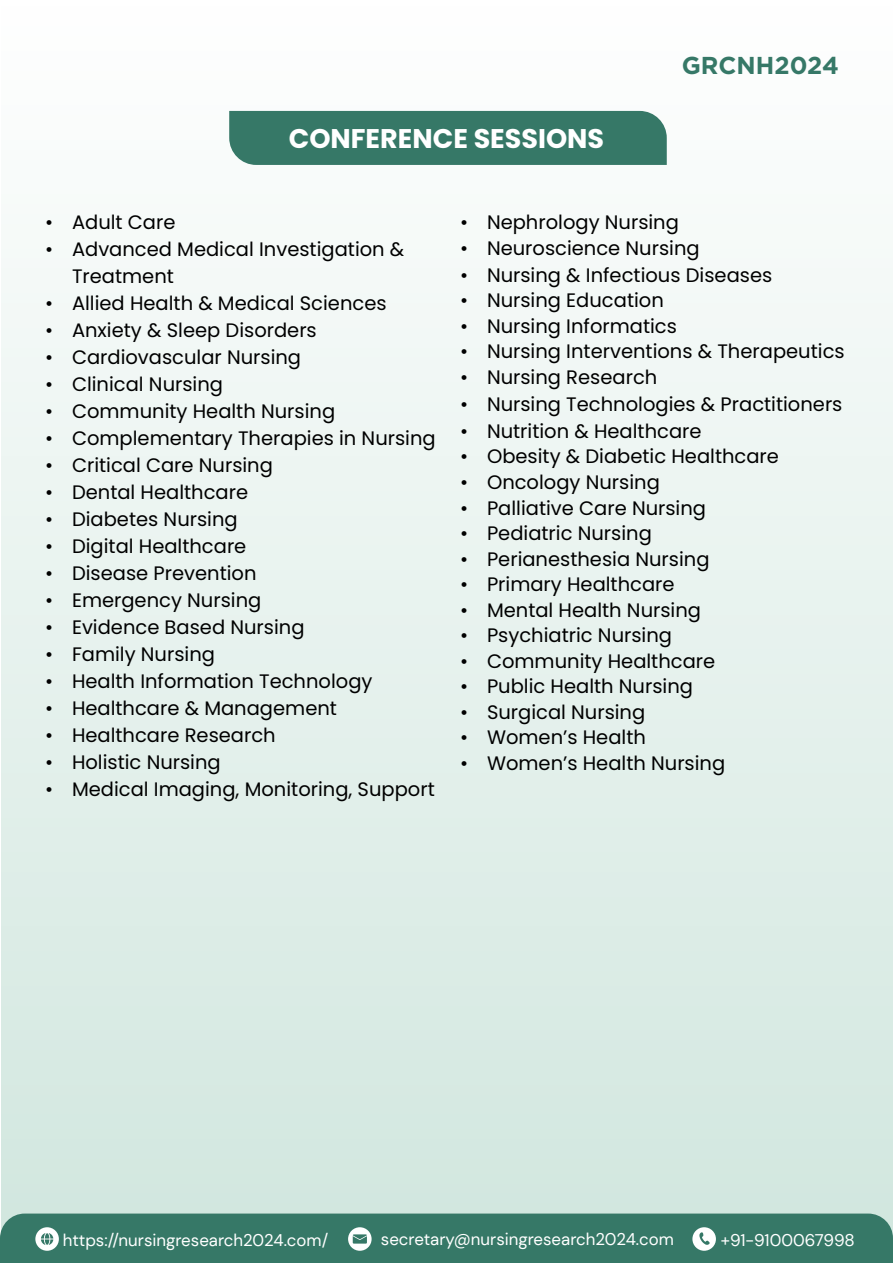
<style>
.page{position:relative;width:893px;height:1263px;background:#fff}
.page>*{position:absolute;margin:0;border:0;box-sizing:border-box;transform-origin:0 0}
.t1{font:700 27px "Poppins";color:#fff}
.t2{font:700 24.45px "Gotham";color:#367867}
.t3{font:19.5px/27px "Poppins";color:#000}
.t4{font:16.8px "DM Sans";color:#fff}
</style>
<div class="page">
<div style="left:1px;top:1px;width:891px;height:1261px;background:linear-gradient(to bottom,#fefefe,#d0e6de)"></div>
<div style="left:229px;top:111px;width:438px;height:54px;background:#367867"></div>
<div style="left:0;top:1213px;width:893px;height:50px;background:#367867"></div>
<h1 class="t1" style="left:289px;top:123px;width:317px">CONFERENCE SESSIONS</h1>
<p class="t2" style="left:682px;top:49px;width:159px">GRCNH2024</p>
<p class="t3" style="left:45px;top:209px;width:132px">• Adult Care</p>
<p class="t3" style="left:72px;top:236px;width:334px;text-indent:-27px">• Advanced Medical Investigation &amp;<br>Treatment</p>
<p class="t3" style="left:45px;top:290px;width:343px">• Allied Health &amp; Medical Sciences</p>
<p class="t3" style="left:45px;top:317px;width:273px">• Anxiety &amp; Sleep Disorders</p>
<p class="t3" style="left:45px;top:344px;width:258px">• Cardiovascular Nursing</p>
<p class="t3" style="left:45px;top:371px;width:180px">• Clinical Nursing</p>
<p class="t3" style="left:45px;top:398px;width:292px">• Community Health Nursing</p>
<p class="t3" style="left:45px;top:425px;width:392px">• Complementary Therapies in Nursing</p>
<p class="t3" style="left:45px;top:452px;width:229px">• Critical Care Nursing</p>
<p class="t3" style="left:45px;top:479px;width:205px">• Dental Healthcare</p>
<p class="t3" style="left:45px;top:506px;width:194px">• Diabetes Nursing</p>
<p class="t3" style="left:45px;top:533px;width:203px">• Digital Healthcare</p>
<p class="t3" style="left:45px;top:560px;width:213px">• Disease Prevention</p>
<p class="t3" style="left:45px;top:587px;width:218px">• Emergency Nursing</p>
<p class="t3" style="left:45px;top:614px;width:261px">• Evidence Based Nursing</p>
<p class="t3" style="left:45px;top:641px;width:171px">• Family Nursing</p>
<p class="t3" style="left:45px;top:668px;width:329px">• Health Information Technology</p>
<p class="t3" style="left:45px;top:695px;width:293px">• Healthcare &amp; Management</p>
<p class="t3" style="left:45px;top:722px;width:232px">• Healthcare Research</p>
<p class="t3" style="left:45px;top:749px;width:177px">• Holistic Nursing</p>
<p class="t3" style="left:45px;top:776px;width:391px">• Medical Imaging, Monitoring, Support</p>
<p class="t3" style="left:460px;top:209px;width:220px">• Nephrology Nursing</p>
<p class="t3" style="left:460px;top:235px;width:241px">• Neuroscience Nursing</p>
<p class="t3" style="left:460px;top:262px;width:314px">• Nursing &amp; Infectious Diseases</p>
<p class="t3" style="left:460px;top:287px;width:205px">• Nursing Education</p>
<p class="t3" style="left:460px;top:313px;width:218px">• Nursing Informatics</p>
<p class="t3" style="left:460px;top:338px;width:386px">• Nursing Interventions &amp; Therapeutics</p>
<p class="t3" style="left:460px;top:364px;width:199px">• Nursing Research</p>
<p class="t3" style="left:460px;top:391px;width:384px">• Nursing Technologies &amp; Practitioners</p>
<p class="t3" style="left:460px;top:418px;width:243px">• Nutrition &amp; Healthcare</p>
<p class="t3" style="left:460px;top:443px;width:320px">• Obesity &amp; Diabetic Healthcare</p>
<p class="t3" style="left:460px;top:469px;width:201px">• Oncology Nursing</p>
<p class="t3" style="left:460px;top:494px;width:248px">• Palliative Care Nursing</p>
<p class="t3" style="left:460px;top:520px;width:193px">• Pediatric Nursing</p>
<p class="t3" style="left:460px;top:545px;width:251px">• Perianesthesia Nursing</p>
<p class="t3" style="left:460px;top:571px;width:216px">• Primary Healthcare</p>
<p class="t3" style="left:460px;top:596px;width:243px">• Mental Health Nursing</p>
<p class="t3" style="left:460px;top:622px;width:214px">• Psychiatric Nursing</p>
<p class="t3" style="left:460px;top:647px;width:257px">• Community Healthcare</p>
<p class="t3" style="left:460px;top:673px;width:235px">• Public Health Nursing</p>
<p class="t3" style="left:460px;top:698px;width:187px">• Surgical Nursing</p>
<p class="t3" style="left:460px;top:724px;width:187px">• Women’s Health</p>
<p class="t3" style="left:460px;top:749px;width:267px">• Women’s Health Nursing</p>
<p class="t4" style="left:63px;top:1229px;width:267px">https://nursingresearch2024.com/</p>
<p class="t4" style="left:381px;top:1228px;width:295px">secretary@nursingresearch2024.com</p>
<p class="t4" style="left:720px;top:1229px;width:136px">+91-9100067998</p>
</div>
